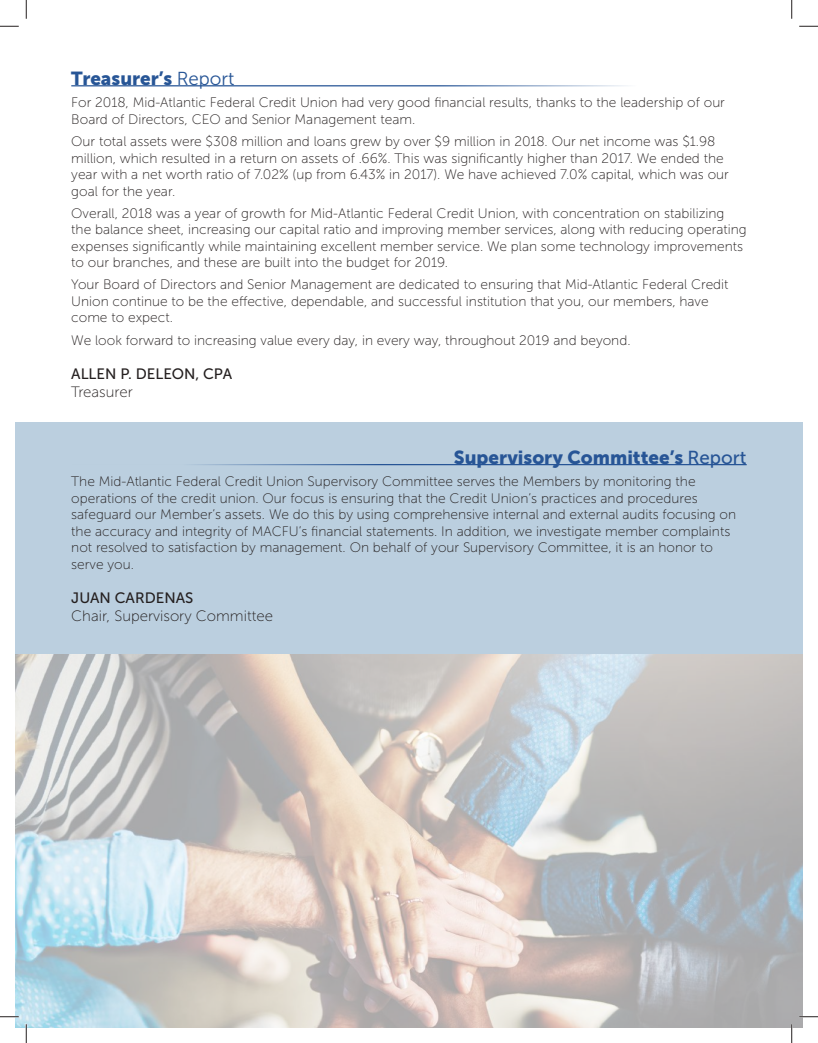
<style>
.page{position:relative;width:818px;height:1043px;background:#fff}
.page>*{position:absolute;margin:0;border:0;box-sizing:border-box;transform-origin:0 0}
.t1{font:18.75px "Museo Sans 900";color:#275596}
.t2{font:15px "Museo Sans 100";color:#241f1f}
.t3{font:15px "Museo Sans 500";color:#241f1f}
.t4{font:13.75px/16.5px "Museo Sans 100";color:#241f1f}
.s1{font-family:"Museo Sans 300"}
.s2{font-family:"Museo Sans 500"}
</style>
<div class="page">
<div style="left:15px;top:422px;width:787px;height:232px;background:#bbcfdf"></div>
<img style="left:15px;top:654px;width:787px;height:374px">
<hr style="left:71px;top:464px;width:675px;height:1px;background:#275596">
<hr style="left:71px;top:85px;width:675px;height:1px;background:#275596">
<svg style="left:0;top:25px;width:19px;height:2px"></svg>
<svg style="left:799px;top:25px;width:19px;height:2px"></svg>
<svg style="left:0;top:1015px;width:19px;height:2px"></svg>
<svg style="left:799px;top:1015px;width:19px;height:2px"></svg>
<svg style="left:25px;top:0;width:2px;height:19px"></svg>
<svg style="left:25px;top:1024px;width:2px;height:18px"></svg>
<svg style="left:791px;top:0;width:1px;height:19px"></svg>
<svg style="left:790px;top:1024px;width:2px;height:18px"></svg>
<h1 class="t1" style="left:71px;top:68px;width:165px">Treasurer’s <span class="s1">Report</span></h1>
<p class="t4" style="left:71px;top:95px;width:655px">For 2018, Mid-Atlantic Federal Credit Union had very good financial results, thanks to the leadership of our<br>Board of Directors, CEO and Senior Management team.</p>
<p class="t4" style="left:71px;top:133px;width:659px">Our total assets were $308 million and loans grew by over $9 million in 2018. Our net income was $1.98 million, which resulted in a return on assets of .66%. This was significantly higher than 2017. We ended the year with a net worth ratio of 7.02% (up from 6.43% in 2017). We have achieved 7.0% capital, which was our goal for the year.</p>
<p class="t4" style="left:71px;top:205px;width:676px">Overall, 2018 was a year of growth for Mid-Atlantic Federal Credit Union, with concentration on stabilizing the balance sheet, increasing our capital ratio and improving member services, along with reducing operating expenses significantly while maintaining excellent member service. We plan some technology improvements to our branches, and these are built into the budget for 2019.</p>
<p class="t4" style="left:71px;top:276px;width:658px">Your Board of Directors and Senior Management are dedicated to ensuring that Mid-Atlantic Federal Credit<br>Union continue to be the effective, dependable, and successful institution that you, our members, have come to expect.</p>
<p class="t4" style="left:71px;top:332px;width:560px">We look forward to increasing value every day, in every way, throughout 2019 and beyond.</p>
<p class="t3" style="left:71px;top:366px;width:162px">ALLEN P. DELEON, CPA</p>
<p class="t2" style="left:71px;top:384px;width:63px">Treasurer</p>
<h1 class="t1" style="left:454px;top:447px;width:294px">Supervisory Committee’s <span class="s2">Report</span></h1>
<p class="t4" style="left:71px;top:473px;width:666px">The Mid-Atlantic Federal Credit Union Supervisory Committee serves the Members by monitoring the operations of the credit union. Our focus is ensuring that the Credit Union’s practices and procedures safeguard our Member’s assets. We do this by using comprehensive internal and external audits focusing on the accuracy and integrity of MACFU’s financial statements. In addition, we investigate member complaints not resolved to satisfaction by management. On behalf of your Supervisory Committee, it is an honor to serve you.</p>
<p class="t3" style="left:71px;top:590px;width:124px">JUAN CARDENAS</p>
<p class="t2" style="left:71px;top:608px;width:203px">Chair, Supervisory Committee</p>
</div>
